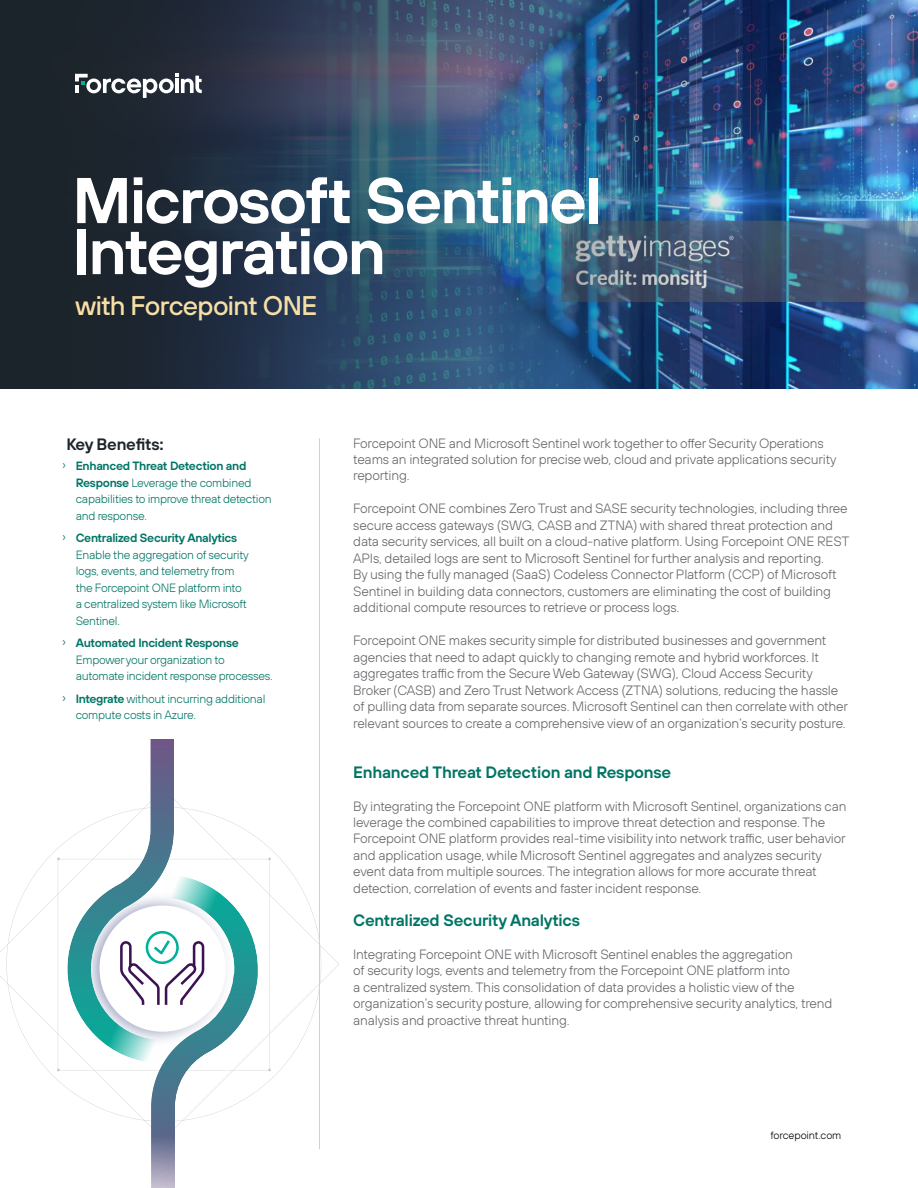
<style>
.page{position:relative;width:918px;height:1188px;background:#fff}
.page>*{position:absolute;margin:0;border:0;box-sizing:border-box;transform-origin:0 0}
.t1{font:600 64.5px/51px "FP Sans";letter-spacing:-.035em;color:#fff}
.t2{font:500 27px "FP Sans";letter-spacing:-.025em;color:#f6dfa4}
.t3{font:600 16.5px "FP Sans";letter-spacing:-.015em;color:#007565}
.t4{font:600 16.5px "FP Sans";letter-spacing:-.015em;color:#1d252c}
.t5{font:300 13.5px/16.5px "FP Sans";letter-spacing:-.015em;color:#636569}
.t6{font:300 12px/16.5px "FP Sans";letter-spacing:-.025em;color:#007565}
.t7{font:300 10.8px "FP Sans";letter-spacing:-.01em;color:#000}
.s1{font-size:12.75px}
.s2{font-weight:600}
</style>
<div class="page">
<img style="left:784px;top:0;width:134px;height:389px">
<img style="left:0;top:0;width:784px;height:389px">
<svg style="left:75px;top:74px;width:127px;height:24px"></svg>
<svg style="left:6px;top:839px;width:315px;height:251px"></svg>
<hr style="left:319px;top:438px;width:1px;height:711px;background:#ccd1d4">
<svg style="left:67px;top:740px;width:192px;height:448px"></svg>
<h1 class="t1" style="left:72px;top:173px;width:531px">Microsoft Sentinel<br>Integration</h1>
<h2 class="t2" style="left:75px;top:288px;width:244px">with Forcepoint ONE</h2>
<p class="t4" style="left:66px;top:433px;width:99px">Key Benefits:</p>
<p class="t6" style="left:76px;top:458px;width:198px;text-indent:-14px"><span class="s1">›</span> <span class="s2">Enhanced Threat Detection and<br>Response</span> Leverage the combined capabilities to improve threat detection and response.</p>
<p class="t6" style="left:76px;top:530px;width:175px;text-indent:-14px"><span class="s1">›</span> <span class="s2">Centralized Security Analytics<br></span>Enable the aggregation of security logs, events, and telemetry from the Forcepoint ONE platform into a centralized system like Microsoft<br>Sentinel.</p>
<p class="t6" style="left:76px;top:635px;width:199px;text-indent:-14px"><span class="s1">›</span> <span class="s2">Automated Incident Response<br></span>Empower your organization to automate incident response processes.</p>
<p class="t6" style="left:76px;top:690px;width:191px;text-indent:-14px"><span class="s1">›</span> <span class="s2">Integrate</span> without incurring additional compute costs in Azure.</p>
<p class="t5" style="left:353px;top:434px;width:485px">Forcepoint ONE and Microsoft Sentinel work together to offer Security Operations teams an integrated solution for precise web, cloud and private applications security reporting.</p>
<p class="t5" style="left:353px;top:500px;width:498px">Forcepoint ONE combines Zero Trust and SASE security technologies, including three secure access gateways (SWG, CASB and ZTNA) with shared threat protection and data security services, all built on a cloud-native platform. Using Forcepoint ONE REST APIs, detailed logs are sent to Microsoft Sentinel for further analysis and reporting.<br>By using the fully managed (SaaS) Codeless Connector Platform (CCP) of Microsoft Sentinel in building data connectors, customers are eliminating the cost of building additional compute resources to retrieve or process logs.</p>
<p class="t5" style="left:353px;top:632px;width:496px">Forcepoint ONE makes security simple for distributed businesses and government agencies that need to adapt quickly to changing remote and hybrid workforces. It aggregates traffic from the Secure Web Gateway (SWG), Cloud Access Security Broker (CASB) and Zero Trust Network Access (ZTNA) solutions, reducing the hassle of pulling data from separate sources. Microsoft Sentinel can then correlate with other relevant sources to create a comprehensive view of an organization’s security posture.</p>
<p class="t3" style="left:353px;top:761px;width:320px">Enhanced Threat Detection and Response</p>
<p class="t5" style="left:353px;top:797px;width:495px">By integrating the Forcepoint ONE platform with Microsoft Sentinel, organizations can leverage the combined capabilities to improve threat detection and response. The Forcepoint ONE platform provides real-time visibility into network traffic, user behavior and application usage, while Microsoft Sentinel aggregates and analyzes security event data from multiple sources. The integration allows for more accurate threat detection, correlation of events and faster incident response.</p>
<p class="t3" style="left:353px;top:909px;width:228px">Centralized Security Analytics</p>
<p class="t5" style="left:353px;top:946px;width:481px">Integrating Forcepoint ONE with Microsoft Sentinel enables the aggregation<br>of security logs, events and telemetry from the Forcepoint ONE platform into<br>a centralized system. This consolidation of data provides a holistic view of the organization’s security posture, allowing for comprehensive security analytics, trend analysis and proactive threat hunting.</p>
<p class="t7" style="left:771px;top:1128px;width:72px">forcepoint.com</p>
</div>
